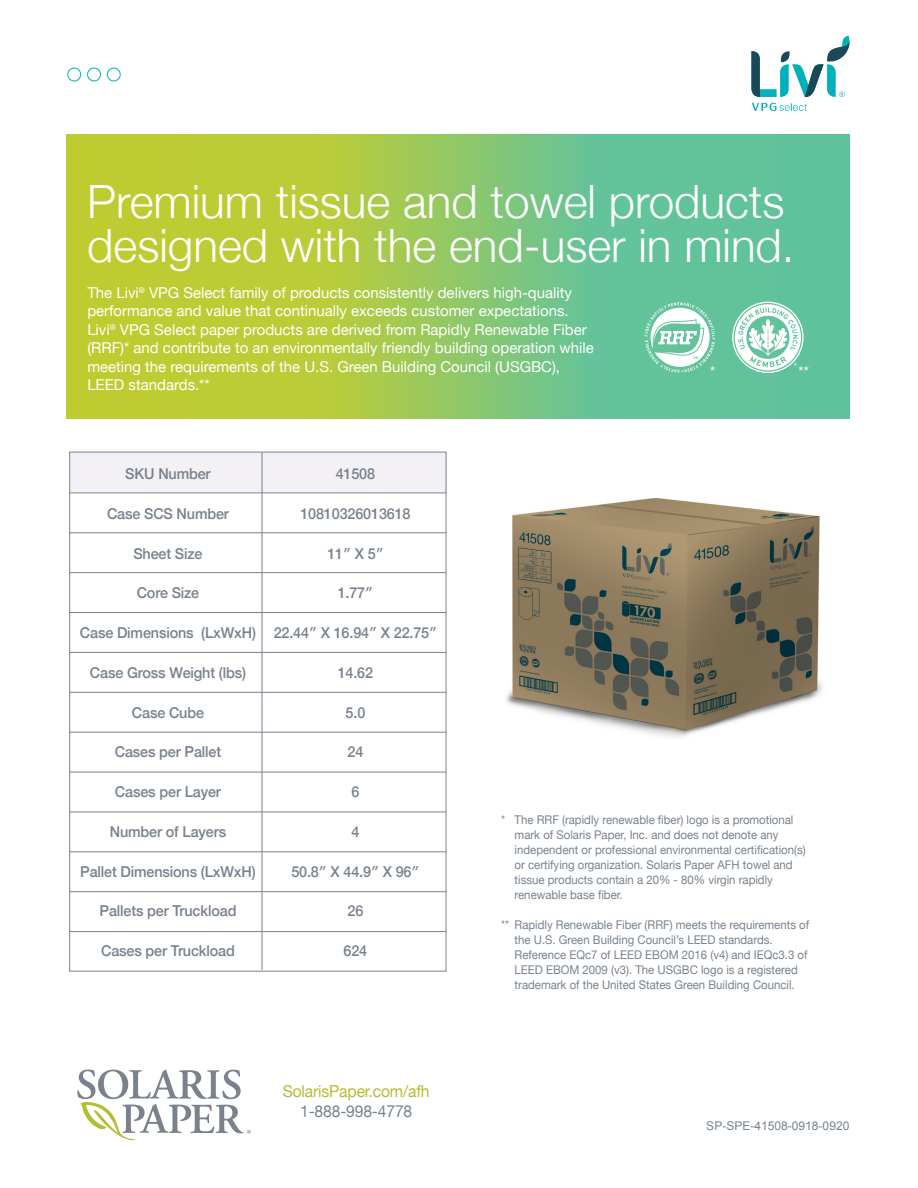
<style>
.page{position:relative;width:918px;height:1188px;background:#fff}
.page>*{position:absolute;margin:0;border:0;box-sizing:border-box;transform-origin:0 0}
.Paragraph_Style8{font:300 45.9px/44.2px "Helvetica Neue";color:#fff}
.t1{font:16.5px "Helvetica Neue";letter-spacing:-.01em;color:#b4bd34;scale:.95 1}
.t2{font:16.5px "Helvetica Neue";letter-spacing:-.01em;color:#78828d;scale:.95 1}
.Paragraph_Style1{font:15px/18.6px "Helvetica Neue";color:#fff}
.t3{font:500 15px "Helvetica Neue";letter-spacing:-.01em;color:#78828d;scale:.96 1}
.t4{font:12px/15px "Helvetica Neue";color:#78828d;scale:.95 1}
.t5{font:12px "Arial";color:#78828d}
</style>
<div class="page">
<svg style="left:67px;top:135px;width:783px;height:283px;background:#91c765"></svg>
<svg style="left:732px;top:302px;width:72px;height:71px"></svg>
<svg style="left:645px;top:302px;width:70px;height:71px"></svg>
<svg style="left:752px;top:103px;width:55px;height:8px"></svg>
<svg style="left:751px;top:36px;width:99px;height:61px"></svg>
<svg style="left:67px;top:67px;width:14px;height:15px"></svg>
<svg style="left:87px;top:67px;width:14px;height:15px"></svg>
<svg style="left:107px;top:67px;width:14px;height:15px"></svg>
<img style="left:443px;top:451px;width:380px;height:309px">
<div style="left:70px;top:453px;width:377px;height:39px;background:#f3f1f3"></div>
<svg style="left:77px;top:1069px;width:174px;height:71px"></svg>
<hr style="left:69px;top:493px;width:377px;height:1px;background:#78828d">
<hr style="left:69px;top:533px;width:377px;height:1px;background:#78828d">
<hr style="left:69px;top:572px;width:377px;height:1px;background:#78828d">
<hr style="left:69px;top:612px;width:377px;height:1px;background:#78828d">
<hr style="left:69px;top:652px;width:377px;height:1px;background:#78828d">
<hr style="left:69px;top:692px;width:377px;height:1px;background:#78828d">
<hr style="left:69px;top:732px;width:377px;height:1px;background:#78828d">
<hr style="left:69px;top:772px;width:377px;height:1px;background:#78828d">
<hr style="left:69px;top:812px;width:377px;height:1px;background:#78828d">
<hr style="left:69px;top:852px;width:377px;height:1px;background:#78828d">
<hr style="left:69px;top:891px;width:377px;height:1px;background:#78828d">
<hr style="left:69px;top:931px;width:377px;height:1px;background:#78828d">
<hr style="left:262px;top:453px;width:1px;height:517px;background:#78828d">
<p class="Paragraph_Style8" style="left:87px;top:176px;width:709px">Premium tissue and towel products designed with the end-user in mind.</p>
<p class="Paragraph_Style1" style="left:87px;top:284px;width:501px">The Livi<sup>®</sup> VPG Select family of products consistently delivers high-quality performance and value that continually exceeds customer expectations.<br>Livi<sup>®</sup> VPG Select paper products are derived from Rapidly Renewable Fiber</p>
<p class="Paragraph_Style1" style="left:87px;top:340px;width:508px">(RRF)* and contribute to an environmentally friendly building operation while meeting the requirements of the U.S. Green Building Council (USGBC),<br>LEED standards.**</p>
<p class="Paragraph_Style1" style="left:710px;top:363px;width:7px">*</p>
<p class="Paragraph_Style1" style="left:799px;top:363px;width:12px">**</p>
<p class="t3" style="left:125px;top:462px;width:90px">SKU Number</p>
<p class="t3" style="left:336px;top:462px;width:43px">41508</p>
<p class="t3" style="left:107px;top:501px;width:129px">Case SCS Number</p>
<p class="t3" style="left:300px;top:501px;width:116px">10810326013618</p>
<p class="t3" style="left:133px;top:541px;width:74px">Sheet Size</p>
<p class="t3" style="left:327px;top:541px;width:60px">11″ X 5″</p>
<p class="t3" style="left:137px;top:581px;width:67px">Core Size</p>
<p class="t3" style="left:338px;top:581px;width:38px">1.77″</p>
<p class="t3" style="left:80px;top:621px;width:374px">Case Dimensions (LxWxH) 22.44″ X 16.94″ X 22.75″</p>
<p class="t3" style="left:90px;top:660px;width:164px">Case Gross Weight (lbs)</p>
<p class="t3" style="left:338px;top:660px;width:38px">14.62</p>
<p class="t3" style="left:132px;top:700px;width:77px">Case Cube</p>
<p class="t3" style="left:346px;top:700px;width:22px">5.0</p>
<p class="t3" style="left:115px;top:740px;width:112px">Cases per Pallet</p>
<p class="t3" style="left:348px;top:740px;width:18px">24</p>
<p class="t3" style="left:115px;top:780px;width:112px">Cases per Layer</p>
<p class="t3" style="left:351px;top:780px;width:10px">6</p>
<p class="t3" style="left:110px;top:819px;width:123px">Number of Layers</p>
<p class="t3" style="left:351px;top:819px;width:10px">4</p>
<p class="t3" style="left:80px;top:859px;width:184px">Pallet Dimensions (LxWxH)</p>
<p class="t3" style="left:291px;top:859px;width:135px">50.8″ X 44.9″ X 96″</p>
<p class="t3" style="left:100px;top:899px;width:144px">Pallets per Truckload</p>
<p class="t3" style="left:348px;top:899px;width:18px">26</p>
<p class="t3" style="left:101px;top:939px;width:141px">Cases per Truckload</p>
<p class="t3" style="left:344px;top:939px;width:26px">624</p>
<p class="t1" style="left:283px;top:1079px;width:156px">SolarisPaper.com/afh</p>
<p class="t2" style="left:300px;top:1099px;width:120px">1-888-998-4778</p>
<p class="t4" style="left:515px;top:813px;width:308px;text-indent:-14px">* The RRF (rapidly renewable fiber) logo is a promotional mark of Solaris Paper, Inc. and does not denote any independent or professional environmental certification(s) or certifying organization. Solaris Paper AFH towel and tissue products contain a 20% - 80% virgin rapidly renewable base fiber.</p>
<p class="t4" style="left:515px;top:918px;width:312px;text-indent:-14px">** Rapidly Renewable Fiber (RRF) meets the requirements of the U.S. Green Building Council’s LEED standards.<br>Reference EQc7 of LEED EBOM 2016 (v4) and IEQc3.3 of LEED EBOM 2009 (v3). The USGBC logo is a registered trademark of the United States Green Building Council.</p>
<p class="t5" style="left:706px;top:1118px;width:145px">SP-SPE-41508-0918-0920</p>
</div>
